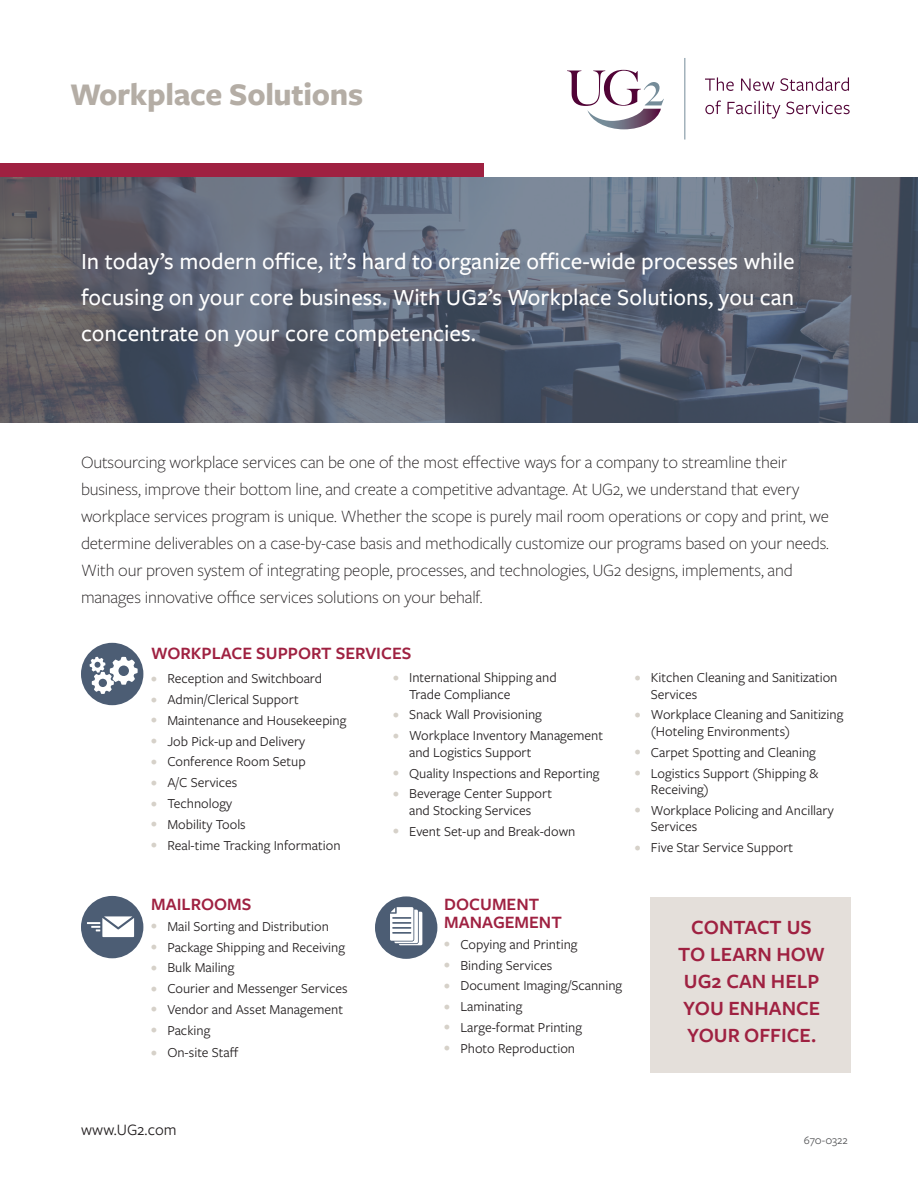
<style>
.page{position:relative;width:918px;height:1188px;background:#fff}
.page>*{position:absolute;margin:0;border:0;box-sizing:border-box;transform-origin:0 0}
.t1{font:700 32.7px "Freight Sans Pro";letter-spacing:-.01em;color:#b4ada5}
.t2{font:500 24px/36px "Freight Sans Pro";color:#fff;text-align:justify}
.t3{font:600 21px/27px "Freight Sans Pro";color:#9f2141;text-align:center}
.t4{font:300 18px/27px "Freight Sans Pro";letter-spacing:-.01em;color:#231f20}
.t5{font:600 18px/18px "Freight Sans Pro";color:#9f2141}
.t6{font:16.5px "Freight Sans Pro";color:#231f20}
.t7{font:14.25px/16.5px "Freight Sans Pro";color:#231f20}
.t8{font:12px "Freight Sans Pro";color:#57585a}
.s1{font-size:12.75px;color:#d6d1c9}
</style>
<div class="page">
<div style="left:0;top:163px;width:484px;height:30px;background:#9f2141"></div>
<svg style="left:705px;top:100px;width:145px;height:19px"></svg>
<svg style="left:705px;top:77px;width:144px;height:14px"></svg>
<hr style="left:685px;top:58px;width:1px;height:82px;background:#758c99">
<svg style="left:567px;top:70px;width:97px;height:59px"></svg>
<svg style="left:0;top:177px;width:918px;height:245px;background:#5d6473"></svg>
<div style="left:650px;top:897px;width:201px;height:176px;background:#e4dfda"></div>
<div style="left:81px;top:896px;width:62px;height:62px;background:#4c5d74;border-radius:50%"></div>
<svg style="left:87px;top:916px;width:47px;height:21px"></svg>
<div style="left:375px;top:896px;width:62px;height:63px;background:#4c5d74;border-radius:50%"></div>
<svg style="left:390px;top:907px;width:32px;height:38px"></svg>
<div style="left:81px;top:643px;width:62px;height:62px;background:#4c5d74;border-radius:50%"></div>
<svg style="left:90px;top:657px;width:48px;height:37px"></svg>
<div style="left:94px;top:662px;width:7px;height:6px;background:#4c5d74;border-radius:50%"></div>
<h1 class="t1" style="left:70px;top:72px;width:294px">Workplace Solutions</h1>
<h2 class="t2" style="left:81px;top:242px;width:715px">In today’s modern office, it’s hard to organize office-wide processes while focusing on your core business. With UG2’s Workplace Solutions, you can concentrate on your core competencies.</h2>
<p class="t4" style="left:81px;top:448px;width:750px">Outsourcing workplace services can be one of the most effective ways for a company to streamline their business, improve their bottom line, and create a competitive advantage. At UG2, we understand that every workplace services program is unique. Whether the scope is purely mail room operations or copy and print, we determine deliverables on a case-by-case basis and methodically customize our programs based on your needs.<br>With our proven system of integrating people, processes, and technologies, UG2 designs, implements, and manages innovative office services solutions on your behalf.</p>
<p class="t5" style="left:151px;top:643px;width:262px">WORKPLACE SUPPORT SERVICES</p>
<p class="t7" style="left:151px;top:670px;width:173px"><span class="s1">•</span> Reception and Switchboard</p>
<p class="t7" style="left:151px;top:691px;width:149px"><span class="s1">•</span> Admin/Clerical Support</p>
<p class="t7" style="left:151px;top:711px;width:197px"><span class="s1">•</span> Maintenance and Housekeeping</p>
<p class="t7" style="left:151px;top:732px;width:156px"><span class="s1">•</span> Job Pick-up and Delivery</p>
<p class="t7" style="left:151px;top:753px;width:156px"><span class="s1">•</span> Conference Room Setup</p>
<p class="t7" style="left:151px;top:774px;width:88px"><span class="s1">•</span> A/C Services</p>
<p class="t7" style="left:151px;top:795px;width:82px"><span class="s1">•</span> Technology</p>
<p class="t7" style="left:151px;top:815px;width:96px"><span class="s1">•</span> Mobility Tools</p>
<p class="t7" style="left:151px;top:836px;width:191px"><span class="s1">•</span> Real-time Tracking Information</p>
<p class="t7" style="left:409px;top:669px;width:149px;text-indent:-16px"><span class="s1">•</span> International Shipping and<br>Trade Compliance</p>
<p class="t7" style="left:393px;top:706px;width:150px"><span class="s1">•</span> Snack Wall Provisioning</p>
<p class="t7" style="left:409px;top:727px;width:195px;text-indent:-16px"><span class="s1">•</span> Workplace Inventory Management and Logistics Support</p>
<p class="t7" style="left:393px;top:764px;width:208px"><span class="s1">•</span> Quality Inspections and Reporting</p>
<p class="t7" style="left:393px;top:785px;width:161px;text-align:center"><span class="s1">•</span> Beverage Center Support and Stocking Services</p>
<p class="t7" style="left:393px;top:822px;width:184px"><span class="s1">•</span> Event Set-up and Break-down</p>
<p class="t7" style="left:651px;top:669px;width:188px;text-indent:-16px"><span class="s1">•</span> Kitchen Cleaning and Sanitization<br>Services</p>
<p class="t7" style="left:651px;top:706px;width:194px;text-indent:-16px"><span class="s1">•</span> Workplace Cleaning and Sanitizing (Hoteling Environments)</p>
<p class="t7" style="left:635px;top:743px;width:183px"><span class="s1">•</span> Carpet Spotting and Cleaning</p>
<p class="t7" style="left:651px;top:764px;width:169px;text-indent:-16px"><span class="s1">•</span> Logistics Support (Shipping &amp;<br>Receiving)</p>
<p class="t7" style="left:651px;top:801px;width:184px;text-indent:-16px"><span class="s1">•</span> Workplace Policing and Ancillary<br>Services</p>
<p class="t7" style="left:635px;top:839px;width:160px"><span class="s1">•</span> Five Star Service Support</p>
<p class="t5" style="left:151px;top:894px;width:102px">MAILROOMS</p>
<p class="t7" style="left:151px;top:917px;width:179px"><span class="s1">•</span> Mail Sorting and Distribution</p>
<p class="t7" style="left:151px;top:938px;width:195px"><span class="s1">•</span> Package Shipping and Receiving</p>
<p class="t7" style="left:151px;top:959px;width:85px"><span class="s1">•</span> Bulk Mailing</p>
<p class="t7" style="left:151px;top:980px;width:198px"><span class="s1">•</span> Courier and Messenger Services</p>
<p class="t7" style="left:151px;top:1001px;width:193px"><span class="s1">•</span> Vendor and Asset Management</p>
<p class="t7" style="left:151px;top:1021px;width:61px"><span class="s1">•</span> Packing</p>
<p class="t7" style="left:151px;top:1044px;width:89px"><span class="s1">•</span> On-site Staff</p>
<p class="t5" style="left:444px;top:894px;width:119px">DOCUMENT<br>MANAGEMENT</p>
<p class="t7" style="left:444px;top:935px;width:135px"><span class="s1">•</span> Copying and Printing</p>
<p class="t7" style="left:444px;top:956px;width:109px"><span class="s1">•</span> Binding Services</p>
<p class="t7" style="left:444px;top:977px;width:179px"><span class="s1">•</span> Document Imaging/Scanning</p>
<p class="t7" style="left:444px;top:998px;width:80px"><span class="s1">•</span> Laminating</p>
<p class="t7" style="left:444px;top:1019px;width:139px"><span class="s1">•</span> Large-format Printing</p>
<p class="t7" style="left:444px;top:1039px;width:132px"><span class="s1">•</span> Photo Reproduction</p>
<h3 class="t3" style="left:678px;top:913px;width:149px">CONTACT US<br>TO LEARN HOW<br>UG2 CAN HELP<br>YOU ENHANCE<br>YOUR OFFICE.</h3>
<p class="t6" style="left:81px;top:1118px;width:97px">www.UG2.com</p>
<p class="t8" style="left:804px;top:1132px;width:45px">670-0322</p>
</div>
